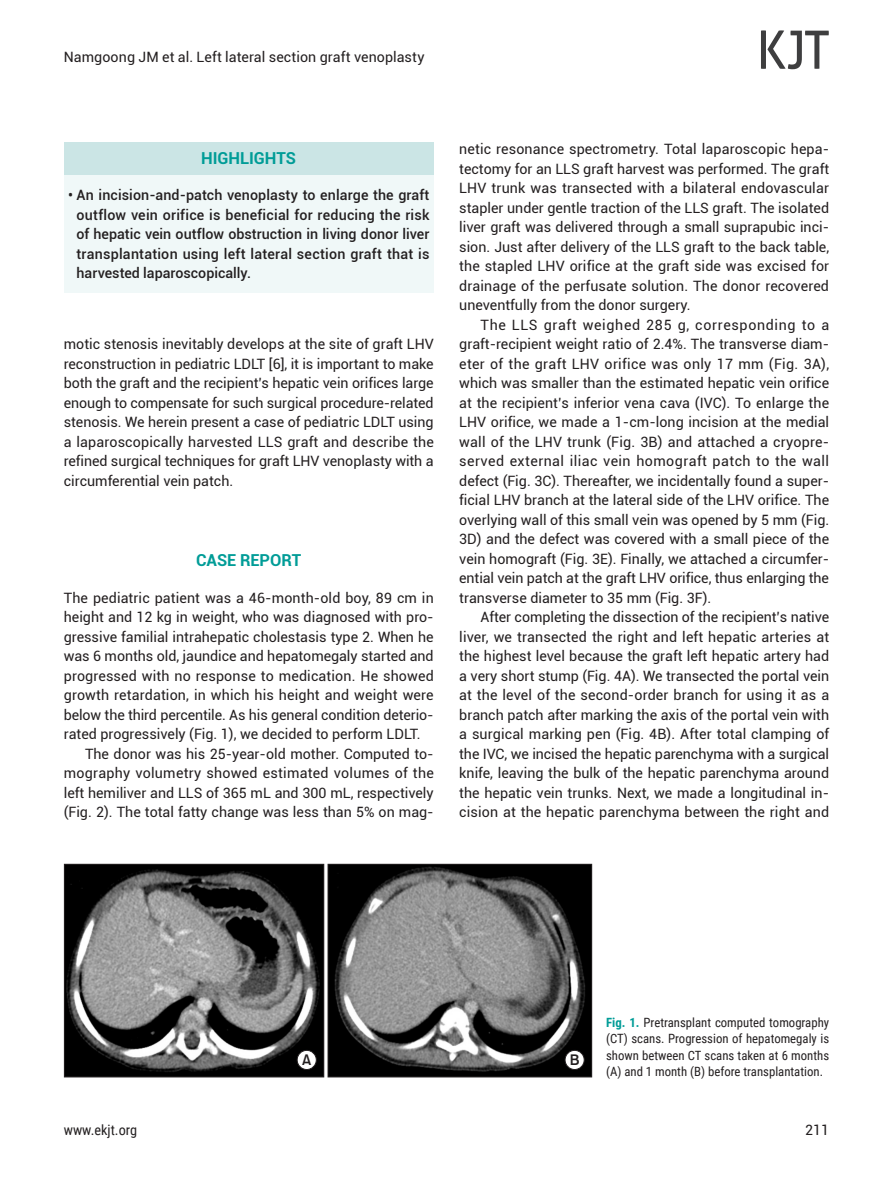
<style>
.page{position:relative;width:893px;height:1191px;background:#fff}
.page>*{position:absolute;margin:0;border:0;box-sizing:border-box;transform-origin:0 0}
.서론{font:700 16.5px "Roboto";letter-spacing:-.005em;color:#009c97}
.t1{font:15px "Gothic 725 BT Bold A";color:#231f20}
.본문_2{font:14.25px/19.5px "Roboto";color:#231f20;text-align:justify}
.본문{font:14.25px/19.5px "Roboto";color:#231f20;text-align:justify}
.t2{font:500 14.25px/19.5px "Roboto";letter-spacing:.005em;color:#231f20;text-align:justify}
.t3{font:14.25px "Roboto Condensed";color:#231f20}
.그림설명{font:12.75px/16.5px "Roboto Condensed";color:#231f20;text-align:justify}
.s1{font-weight:700;color:#009c97}
</style>
<div class="page">
<svg style="left:761px;top:30px;width:68px;height:39px"></svg>
<div style="left:64px;top:142px;width:370px;height:33px;background:#cbe5e5"></div>
<div style="left:64px;top:175px;width:370px;height:118px;background:#f0f8f8"></div>
<svg style="left:64px;top:863px;width:528px;height:214px;background:#5e5d5d"></svg>
<div style="left:297px;top:1050px;width:19px;height:19px;background:#fff;border-radius:50%"></div>
<div style="left:297px;top:1050px;width:20px;height:19px;border:1px solid #231f20;border-radius:50%"></div>
<div style="left:565px;top:1050px;width:19px;height:19px;background:#fff;border-radius:50%"></div>
<div style="left:565px;top:1050px;width:19px;height:19px;border:1px solid #231f20;border-radius:50%"></div>
<p class="본문_2" style="left:64px;top:47px;width:362px">Namgoong JM et al. Left lateral section graft venoplasty</p>
<p class="서론" style="left:201px;top:147px;width:96px">HIGHLIGHTS</p>
<p class="t2" style="left:77px;top:185px;width:354px;text-indent:-9px">• An incision-and-patch venoplasty to enlarge the graft outflow vein orifice is beneficial for reducing the risk of hepatic vein outflow obstruction in living donor liver transplantation using left lateral section graft that is harvested laparoscopically.</p>
<p class="본문_2" style="left:64px;top:334px;width:371px">motic stenosis inevitably develops at the site of graft LHV reconstruction in pediatric LDLT [6], it is important to make both the graft and the recipient’s hepatic vein orifices large enough to compensate for such surgical procedure-related stenosis. We herein present a case of pediatric LDLT using a laparoscopically harvested LLS graft and describe the refined surgical techniques for graft LHV venoplasty with a circumferential vein patch.</p>
<p class="서론" style="left:196px;top:548px;width:107px">CASE REPORT</p>
<p class="본문" style="left:64px;top:587px;width:371px">The pediatric patient was a 46-month-old boy, 89 cm in height and 12 kg in weight, who was diagnosed with pro&shy;gressive familial intrahepatic cholestasis type 2. When he was 6 months old, jaundice and hepatomegaly started and progressed with no response to medication. He showed growth retardation, in which his height and weight were below the third percentile. As his general condition deterio&shy;rated progressively (Fig. 1), we decided to perform LDLT.</p>
<p class="본문_2" style="left:64px;top:743px;width:371px;text-indent:21px">The donor was his 25-year-old mother. Computed to&shy;mography volumetry showed estimated volumes of the left hemiliver and LLS of 365 mL and 300 mL, respectively (Fig. 2). The total fatty change was less than 5% on mag-</p>
<p class="본문_2" style="left:459px;top:139px;width:371px">netic resonance spectrometry. Total laparoscopic hepa&shy;tectomy for an LLS graft harvest was performed. The graft LHV trunk was transected with a bilateral endovascular stapler under gentle traction of the LLS graft. The isolated liver graft was delivered through a small suprapubic inci&shy;sion. Just after delivery of the LLS graft to the back table, the stapled LHV orifice at the graft side was excised for drainage of the perfusate solution. The donor recovered uneventfully from the donor surgery.</p>
<p class="본문_2" style="left:459px;top:314px;width:371px;text-indent:21px">The LLS graft weighed 285 g, corresponding to a graft-recipient weight ratio of 2.4%. The transverse diam&shy;eter of the graft LHV orifice was only 17 mm (Fig. 3A), which was smaller than the estimated hepatic vein orifice at the recipient’s inferior vena cava (IVC). To enlarge the LHV orifice, we made a 1-cm-long incision at the medial wall of the LHV trunk (Fig. 3B) and attached a cryopre&shy;served external iliac vein homograft patch to the wall defect (Fig. 3C). Thereafter, we incidentally found a super&shy;ficial LHV branch at the lateral side of the LHV orifice. The overlying wall of this small vein was opened by 5 mm (Fig.<br>3D) and the defect was covered with a small piece of the vein homograft (Fig. 3E). Finally, we attached a circumfer&shy;ential vein patch at the graft LHV orifice, thus enlarging the transverse diameter to 35 mm (Fig. 3F).</p>
<p class="본문_2" style="left:459px;top:607px;width:372px;text-indent:21px">After completing the dissection of the recipient’s native liver, we transected the right and left hepatic arteries at the highest level because the graft left hepatic artery had a very short stump (Fig. 4A). We transected the portal vein at the level of the second-order branch for using it as a branch patch after marking the axis of the portal vein with a surgical marking pen (Fig. 4B). After total clamping of the IVC, we incised the hepatic parenchyma with a surgical knife, leaving the bulk of the hepatic parenchyma around the hepatic vein trunks. Next, we made a longitudinal in&shy;cision at the hepatic parenchyma between the right and</p>
<p class="t1" style="left:302px;top:1051px;width:11px">A</p>
<p class="t1" style="left:570px;top:1051px;width:11px">B</p>
<p class="그림설명" style="left:606px;top:1013px;width:225px"><span class="s1">Fig. 1.</span> Pretransplant computed tomography (CT) scans. Progression of hepatomegaly is shown between CT scans taken at 6 months (A) and 1 month (B) before transplantation.</p>
<p class="t3" style="left:64px;top:1119px;width:75px">www.ekjt.org</p>
<p class="본문_2" style="left:805px;top:1119px;width:26px">211</p>
</div>
